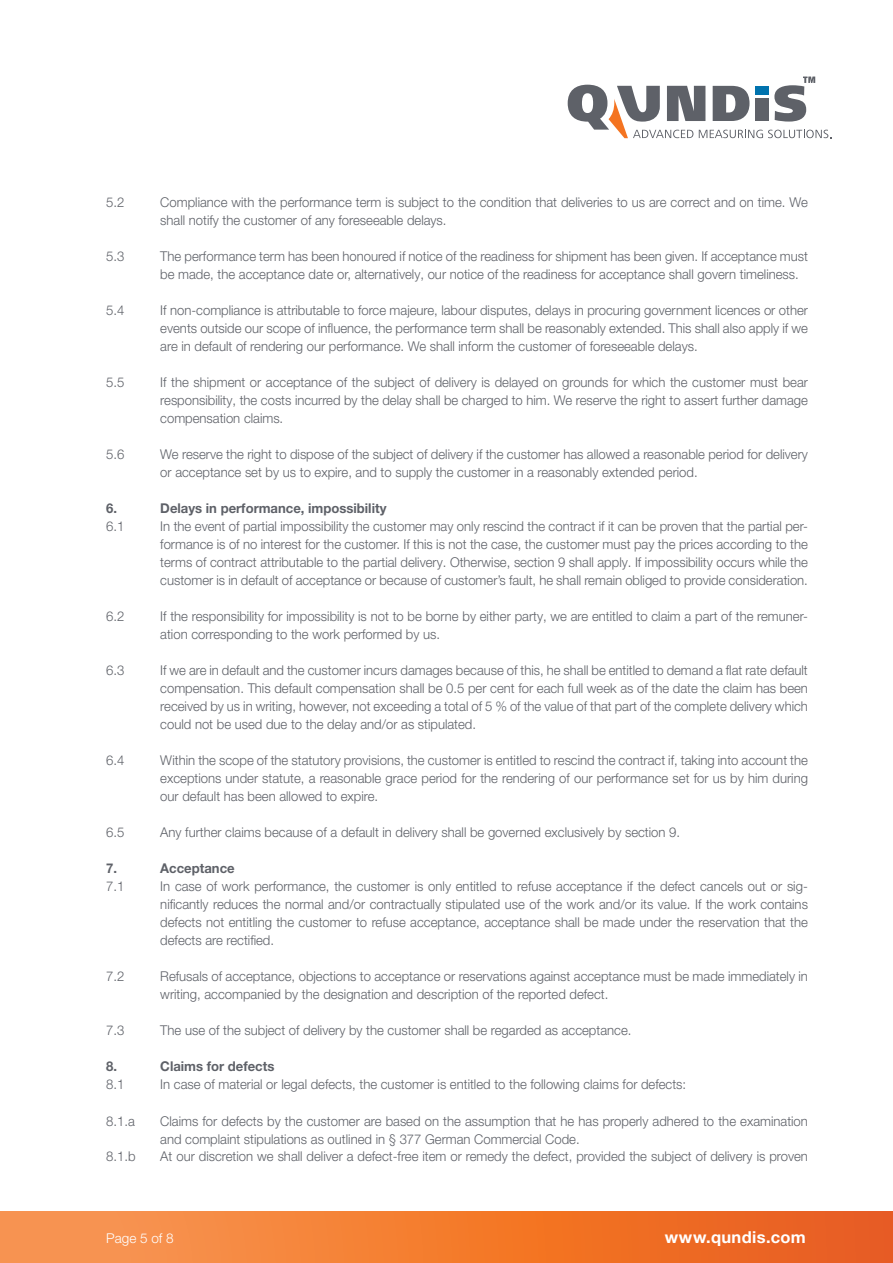
<style>
.page{position:relative;width:893px;height:1263px;background:#fff}
.page>*{position:absolute;margin:0;border:0;box-sizing:border-box;transform-origin:0 0}
.t1{font:700 16.5px "Helvetica Neue LT Pro";letter-spacing:.02em;color:#fff}
.t2{font:300 13.5px/18px "Helvetica Neue LT Pro";color:#5e6168}
.t3{font:700 13.5px "Helvetica Neue LT Pro";color:#5e6168}
.t4{font:300 13.5px "Helvetica Neue LT Pro";color:#fff}
</style>
<div class="page">
<div style="left:0;top:1212px;width:893px;height:51px;background:linear-gradient(to right,#fa9a51,#ea5c17)"></div>
<svg style="left:568px;top:77px;width:263px;height:61px"></svg>
<p class="t2" style="left:106px;top:193px;width:20px">5.2</p>
<p class="t2" style="left:160px;top:193px;width:649px">Compliance with the performance term is subject to the condition that deliveries to us are correct and on time. We shall notify the customer of any foreseeable delays.</p>
<p class="t2" style="left:106px;top:247px;width:20px">5.3</p>
<p class="t2" style="left:160px;top:247px;width:649px">The performance term has been honoured if notice of the readiness for shipment has been given. If acceptance must be made, the acceptance date or, alternatively, our notice of the readiness for acceptance shall govern timeliness.</p>
<p class="t2" style="left:106px;top:301px;width:20px">5.4</p>
<p class="t2" style="left:160px;top:301px;width:649px;text-align:justify">If non-compliance is attributable to force majeure, labour disputes, delays in procuring government licences or other events outside our scope of influence, the performance term shall be reasonably extended. This shall also apply if we are in default of rendering our performance. We shall inform the customer of foreseeable delays.</p>
<p class="t2" style="left:106px;top:373px;width:20px">5.5</p>
<p class="t2" style="left:160px;top:373px;width:649px;text-align:justify">If the shipment or acceptance of the subject of delivery is delayed on grounds for which the customer must bear responsibility, the costs incurred by the delay shall be charged to him. We reserve the right to assert further damage compensation claims.</p>
<p class="t2" style="left:106px;top:445px;width:20px">5.6</p>
<p class="t2" style="left:160px;top:445px;width:649px">We reserve the right to dispose of the subject of delivery if the customer has allowed a reasonable period for delivery or acceptance set by us to expire, and to supply the customer in a reasonably extended period.</p>
<p class="t3" style="left:106px;top:500px;width:12px">6.</p>
<p class="t3" style="left:160px;top:500px;width:228px">Delays in performance, impossibility</p>
<p class="t2" style="left:106px;top:517px;width:20px">6.1</p>
<p class="t2" style="left:160px;top:517px;width:649px;text-align:justify">In the event of partial impossibility the customer may only rescind the contract if it can be proven that the partial per&shy;formance is of no interest for the customer. If this is not the case, the customer must pay the prices according to the terms of contract attributable to the partial delivery. Otherwise, section 9 shall apply. If impossibility occurs while the customer is in default of acceptance or because of customer’s fault, he shall remain obliged to provide consideration.</p>
<p class="t2" style="left:106px;top:607px;width:20px">6.2</p>
<p class="t2" style="left:160px;top:607px;width:649px">If the responsibility for impossibility is not to be borne by either party, we are entitled to claim a part of the remuner&shy;ation corresponding to the work performed by us.</p>
<p class="t2" style="left:106px;top:661px;width:20px">6.3</p>
<p class="t2" style="left:160px;top:661px;width:649px;text-align:justify">If we are in default and the customer incurs damages because of this, he shall be entitled to demand a flat rate default compensation. This default compensation shall be 0.5 per cent for each full week as of the date the claim has been received by us in writing, however, not exceeding a total of 5 % of the value of that part of the complete delivery which could not be used due to the delay and/or as stipulated.</p>
<p class="t2" style="left:106px;top:751px;width:20px">6.4</p>
<p class="t2" style="left:160px;top:751px;width:649px;text-align:justify">Within the scope of the statutory provisions, the customer is entitled to rescind the contract if, taking into account the exceptions under statute, a reasonable grace period for the rendering of our performance set for us by him during our default has been allowed to expire.</p>
<p class="t2" style="left:106px;top:823px;width:20px">6.5</p>
<p class="t2" style="left:160px;top:823px;width:521px">Any further claims because of a default in delivery shall be governed exclusively by section 9.</p>
<p class="t3" style="left:106px;top:860px;width:12px">7.</p>
<p class="t3" style="left:160px;top:860px;width:76px">Acceptance</p>
<p class="t2" style="left:106px;top:877px;width:20px">7.1</p>
<p class="t2" style="left:160px;top:877px;width:649px;text-align:justify">In case of work performance, the customer is only entitled to refuse acceptance if the defect cancels out or sig&shy;nificantly reduces the normal and/or contractually stipulated use of the work and/or its value. If the work contains defects not entitling the customer to refuse acceptance, acceptance shall be made under the reservation that the defects are rectified.</p>
<p class="t2" style="left:106px;top:967px;width:20px">7.2</p>
<p class="t2" style="left:160px;top:967px;width:649px">Refusals of acceptance, objections to acceptance or reservations against acceptance must be made immediately in writing, accompanied by the designation and description of the reported defect.</p>
<p class="t2" style="left:106px;top:1021px;width:20px">7.3</p>
<p class="t2" style="left:160px;top:1021px;width:473px">The use of the subject of delivery by the customer shall be regarded as acceptance.</p>
<p class="t3" style="left:106px;top:1058px;width:12px">8.</p>
<p class="t3" style="left:160px;top:1058px;width:116px">Claims for defects</p>
<p class="t2" style="left:106px;top:1075px;width:20px">8.1</p>
<p class="t2" style="left:160px;top:1075px;width:527px">In case of material or legal defects, the customer is entitled to the following claims for defects:</p>
<p class="t2" style="left:106px;top:1111px;width:30px">8.1.a</p>
<p class="t2" style="left:160px;top:1111px;width:649px">Claims for defects by the customer are based on the assumption that he has properly adhered to the examination and complaint stipulations as outlined in § 377 German Commercial Code.</p>
<p class="t2" style="left:106px;top:1147px;width:31px">8.1.b</p>
<p class="t2" style="left:160px;top:1147px;width:649px">At our discretion we shall deliver a defect-free item or remedy the defect, provided the subject of delivery is proven</p>
<p class="t4" style="left:106px;top:1229px;width:69px">Page 5 of 8</p>
<p class="t1" style="left:665px;top:1226px;width:143px">www.qundis.com</p>
</div>
